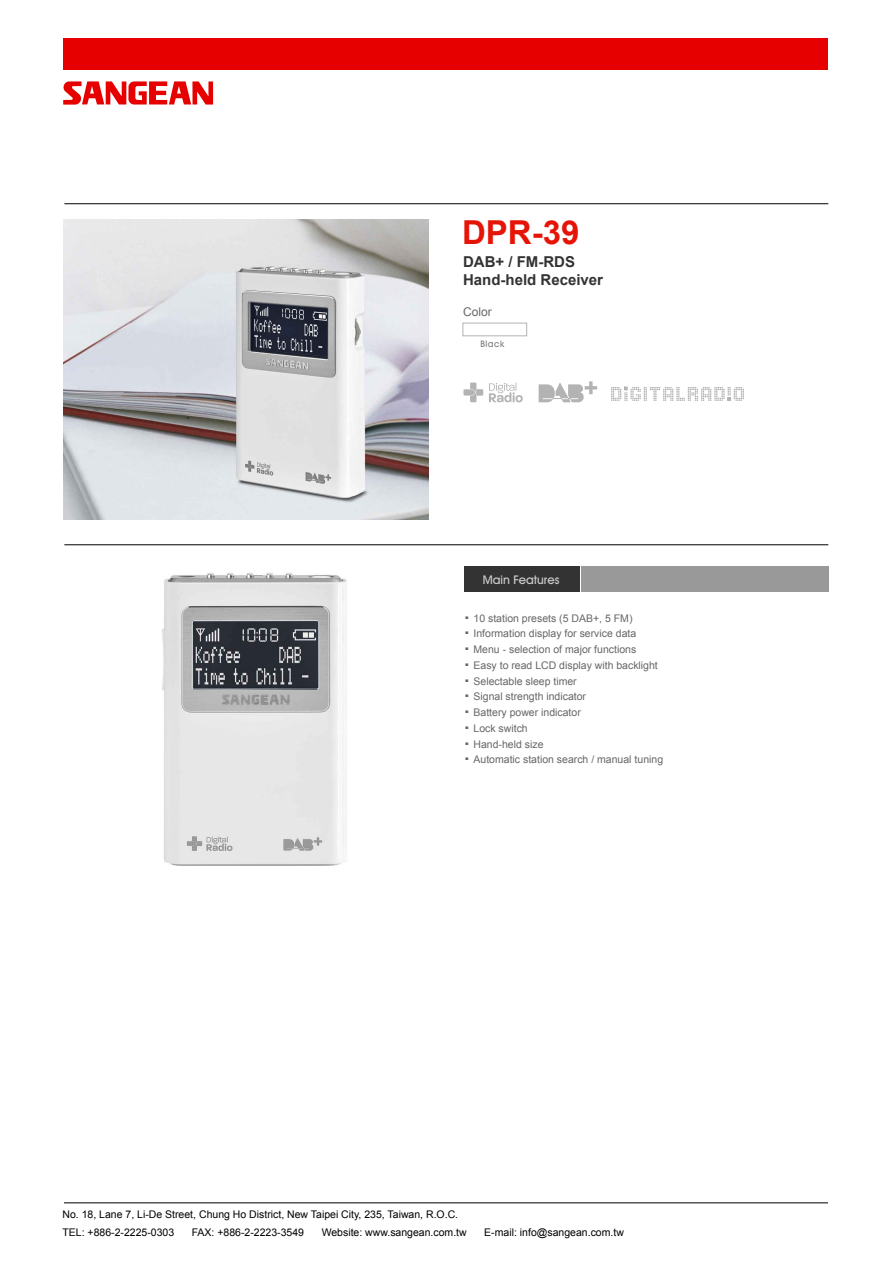
<style>
.page{position:relative;width:893px;height:1263px;background:#fff}
.page>*{position:absolute;margin:0;border:0;box-sizing:border-box;transform-origin:0 0}
.t1{font:700 33px "Arial";color:#e61407}
.t2{font:27px "Arial";color:#666}
.t3{font:700 15px/18px "Arial";color:#333}
.t4{font:500 12px "Avant Garde IT Cby BT";color:#ccc}
.t5{font:12px "Arial";color:#666}
.t6{font:10.5px "Arial";color:#666}
.t7{font:10.5px/18px "Arial";color:#000}
.t8{font:500 9px "Avant Garde IT Cby BT";letter-spacing:.05em;color:#7f7f7f}
</style>
<div class="page">
<img style="left:63px;top:219px;width:366px;height:300px">
<div style="left:64px;top:38px;width:764px;height:32px;background:#e60000"></div>
<hr style="left:64px;top:544px;width:764px;height:1px;background:#000">
<hr style="left:64px;top:1202px;width:764px;height:1px;background:#000">
<svg style="left:63px;top:81px;width:150px;height:24px"></svg>
<div style="left:465px;top:566px;width:115px;height:26px;background:#333"></div>
<div style="left:581px;top:566px;width:247px;height:26px;background:#999"></div>
<hr style="left:64px;top:203px;width:764px;height:1px;background:#000">
<svg style="left:539px;top:381px;width:58px;height:21px"></svg>
<svg style="left:489px;top:383px;width:34px;height:19px"></svg>
<svg style="left:463px;top:382px;width:20px;height:20px"></svg>
<svg style="left:611px;top:387px;width:133px;height:14px"></svg>
<div style="left:463px;top:323px;width:64px;height:13px;border:1px solid #b3b3b3"></div>
<img style="left:162px;top:573px;width:185px;height:293px">
<h1 class="t1" style="left:462px;top:210px;width:119px">DPR-39</h1>
<h3 class="t3" style="left:463px;top:254px;width:142px">DAB+ / FM-RDS<br>Hand-held Receiver</h3>
<p class="t5" style="left:463px;top:304px;width:30px">Color</p>
<p class="t8" style="left:481px;top:339px;width:25px">Black</p>
<p class="t4" style="left:483px;top:572px;width:78px">Main Features</p>
<h2 class="t2" style="left:463px;top:591px;width:9px">.</h2>
<p class="t6" style="left:473px;top:611px;width:161px">10 station presets (5 DAB+, 5 FM)</p>
<h2 class="t2" style="left:463px;top:607px;width:9px">.</h2>
<p class="t6" style="left:473px;top:627px;width:164px">Information display for service data</p>
<h2 class="t2" style="left:463px;top:623px;width:9px">.</h2>
<p class="t6" style="left:473px;top:642px;width:164px">Menu - selection of major functions</p>
<h2 class="t2" style="left:463px;top:639px;width:9px">.</h2>
<p class="t6" style="left:473px;top:658px;width:186px">Easy to read LCD display with backlight</p>
<h2 class="t2" style="left:463px;top:654px;width:9px">.</h2>
<p class="t6" style="left:473px;top:674px;width:105px">Selectable sleep timer</p>
<h2 class="t2" style="left:463px;top:670px;width:9px">.</h2>
<p class="t6" style="left:473px;top:690px;width:114px">Signal strength indicator</p>
<h2 class="t2" style="left:463px;top:686px;width:9px">.</h2>
<p class="t6" style="left:473px;top:705px;width:109px">Battery power indicator</p>
<h2 class="t2" style="left:463px;top:702px;width:9px">.</h2>
<p class="t6" style="left:473px;top:721px;width:56px">Lock switch</p>
<h2 class="t2" style="left:463px;top:717px;width:9px">.</h2>
<p class="t6" style="left:473px;top:737px;width:72px">Hand-held size</p>
<h2 class="t2" style="left:463px;top:733px;width:9px">.</h2>
<p class="t6" style="left:473px;top:753px;width:191px">Automatic station search / manual tuning</p>
<p class="t7" style="left:62px;top:1206px;width:397px">No. 18, Lane 7, Li-De Street, Chung Ho District, New Taipei City, 235, Taiwan, R.O.C.<br>TEL: +886-2-2225-0303</p>
<p class="t7" style="left:192px;top:1224px;width:114px">FAX: +886-2-2223-3549</p>
<p class="t7" style="left:322px;top:1224px;width:147px">Website: www.sangean.com.tw</p>
<p class="t7" style="left:484px;top:1224px;width:141px">E-mail: info@sangean.com.tw</p>
</div>
